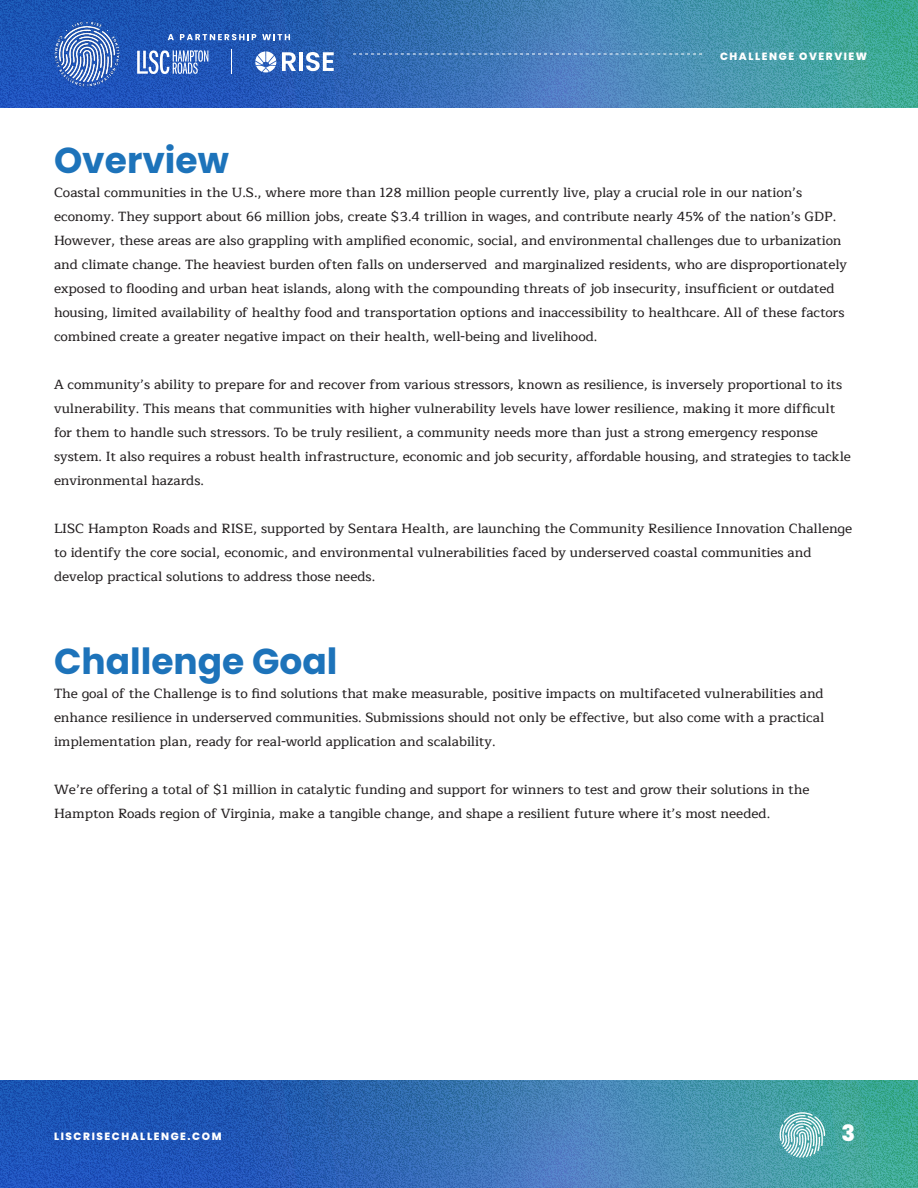
<style>
.page{position:relative;width:918px;height:1188px;background:#fff}
.page>*{position:absolute;margin:0;border:0;box-sizing:border-box;transform-origin:0 0}
.copy{font:700 36px "Poppins";color:#1d73ba}
.t1{font:800 22.5px "Poppins";color:#fff}
.copy-2{font:500 13.5px/24px "Maitree";color:#231f20}
.t2{font:800 10.5px "Poppins";letter-spacing:.15em;color:#fff}
</style>
<div class="page">
<img style="left:0;top:0;width:918px;height:108px">
<img style="left:47px;top:14px;width:80px;height:80px">
<svg style="left:168px;top:34px;width:6px;height:6px"></svg>
<svg style="left:180px;top:34px;width:76px;height:6px"></svg>
<svg style="left:262px;top:34px;width:28px;height:6px"></svg>
<svg style="left:137px;top:50px;width:71px;height:24px"></svg>
<svg style="left:282px;top:52px;width:14px;height:19px"></svg>
<hr style="left:299px;top:52px;width:4px;height:19px;background:#fff">
<svg style="left:306px;top:52px;width:28px;height:19px"></svg>
<svg style="left:255px;top:51px;width:21px;height:21px"></svg>
<svg style="left:231px;top:50px;width:1px;height:24px"></svg>
<svg style="left:353px;top:54px;width:349px;height:1px"></svg>
<img style="left:0;top:1080px;width:918px;height:108px">
<svg style="left:780px;top:1112px;width:45px;height:46px;background:#88c3c5"></svg>
<p class="t2" style="left:720px;top:50px;width:149px">CHALLENGE OVERVIEW</p>
<p class="copy" style="left:54px;top:139px;width:176px">Overview</p>
<p class="copy-2" style="left:54px;top:180px;width:795px">Coastal communities in the U.S., where more than 128 million people currently live, play a crucial role in our nation’s economy. They support about 66 million jobs, create $3.4 trillion in wages, and contribute nearly 45% of the nation’s GDP.<br>However, these areas are also grappling with amplified economic, social, and environmental challenges due to urbanization and climate change. The heaviest burden often falls on underserved and marginalized residents, who are disproportionately exposed to flooding and urban heat islands, along with the compounding threats of job insecurity, insufficient or outdated housing, limited availability of healthy food and transportation options and inaccessibility to healthcare. All of these factors combined create a greater negative impact on their health, well-being and livelihood.</p>
<p class="copy-2" style="left:54px;top:372px;width:799px">A community’s ability to prepare for and recover from various stressors, known as resilience, is inversely proportional to its vulnerability. This means that communities with higher vulnerability levels have lower resilience, making it more difficult for them to handle such stressors. To be truly resilient, a community needs more than just a strong emergency response system. It also requires a robust health infrastructure, economic and job security, affordable housing, and strategies to tackle environmental hazards.</p>
<p class="copy-2" style="left:54px;top:516px;width:800px">LISC Hampton Roads and RISE, supported by Sentara Health, are launching the Community Resilience Innovation Challenge to identify the core social, economic, and environmental vulnerabilities faced by underserved coastal communities and develop practical solutions to address those needs.</p>
<p class="copy" style="left:54px;top:640px;width:285px">Challenge Goal</p>
<p class="copy-2" style="left:54px;top:681px;width:772px;text-align:justify">The goal of the Challenge is to find solutions that make measurable, positive impacts on multifaceted vulnerabilities and enhance resilience in underserved communities. Submissions should not only be effective, but also come with a practical implementation plan, ready for real-world application and scalability.</p>
<p class="copy-2" style="left:54px;top:777px;width:757px">We’re offering a total of $1 million in catalytic funding and support for winners to test and grow their solutions in the<br>Hampton Roads region of Virginia, make a tangible change, and shape a resilient future where it’s most needed.</p>
<p class="t2" style="left:54px;top:1130px;width:169px">LISCRISECHALLENGE.COM</p>
<h2 class="t1" style="left:842px;top:1120px;width:15px">3</h2>
</div>
